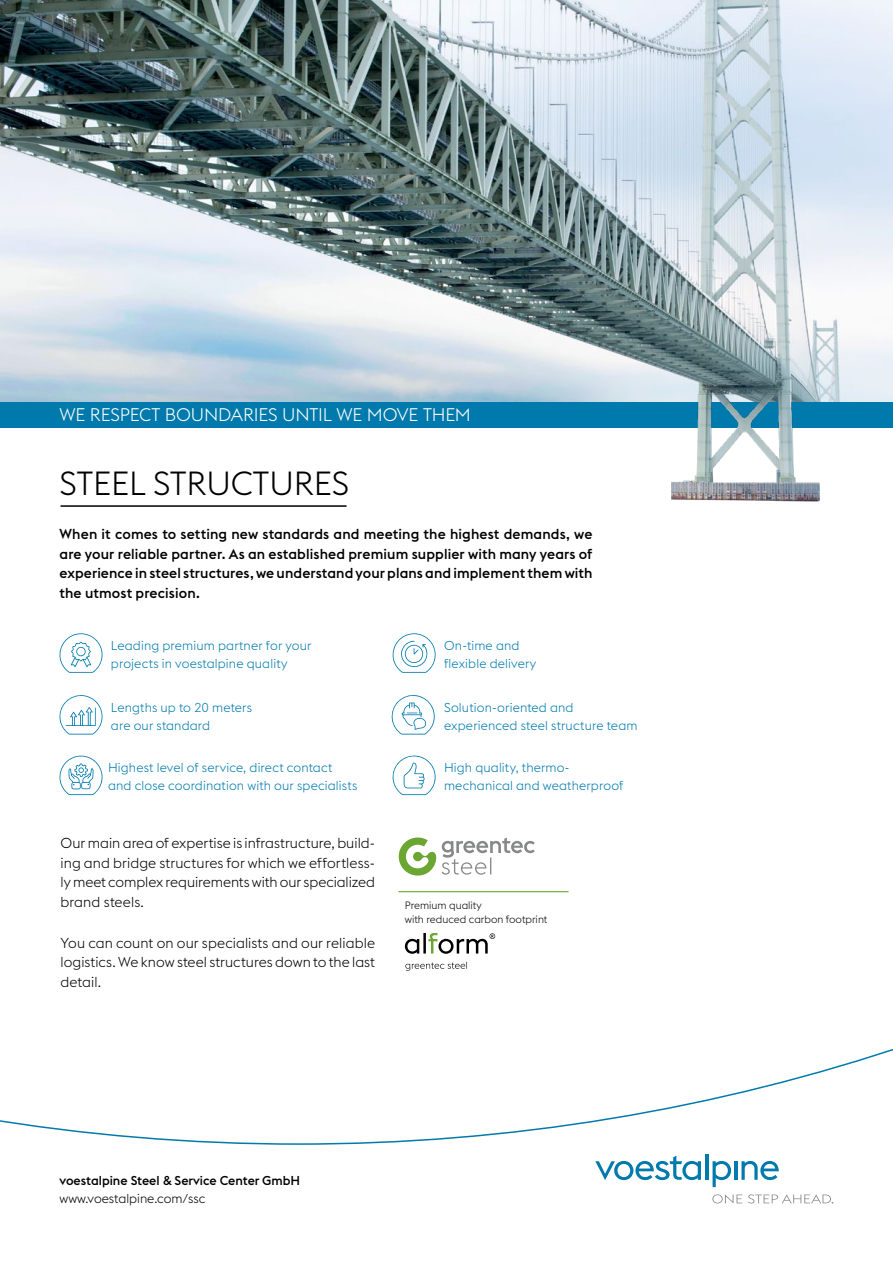
<style>
.page{position:relative;width:893px;height:1263px;background:#fff}
.page>*{position:absolute;margin:0;border:0;box-sizing:border-box;transform-origin:0 0}
.COVER_Headline{font:300 33px "voestalpine";color:#000}
.t1{font:300 18px "voestalpine";letter-spacing:-.01em;color:#fff}
.Fließtext{font:300 14.25px/19.5px "voestalpine";color:#000;text-align:justify}
.Fließtext-2{font:500 14.25px/19.5px "voestalpine";letter-spacing:.005em;color:#000;text-align:justify}
.COVER_Balken_Gross{font:300 13.5px "voestalpine";color:#fff}
.Fließtext-3{font:300 12.75px/18px "voestalpine";letter-spacing:.01em;color:#007aac}
.t2{font:500 12.75px "voestalpine";color:#000}
.t3{font:300 12.75px "voestalpine";color:#000}
.t4{font:300 10.5px/13.5px "voestalpine";color:#000}
</style>
<div class="page">
<svg style="left:0;top:1048px;width:893px;height:97px"></svg>
<svg style="left:595px;top:1156px;width:106px;height:24px"></svg>
<hr style="left:705px;top:1154px;width:3px;height:26px;background:#007aac">
<svg style="left:713px;top:1161px;width:18px;height:26px"></svg>
<hr style="left:734px;top:1161px;width:3px;height:19px;background:#007aac">
<svg style="left:741px;top:1161px;width:38px;height:19px"></svg>
<svg style="left:712px;top:1194px;width:30px;height:9px"></svg>
<svg style="left:748px;top:1194px;width:85px;height:9px"></svg>
<img style="left:0;top:0;width:642px;height:402px">
<div style="left:0;top:402px;width:893px;height:25px;background:#007aac"></div>
<img style="left:642px;top:0;width:251px;height:502px">
<hr style="left:61px;top:505px;width:286px;height:2px;background:#000">
<svg style="left:60px;top:695px;width:42px;height:39px"></svg>
<svg style="left:60px;top:633px;width:42px;height:40px"></svg>
<svg style="left:393px;top:633px;width:43px;height:40px"></svg>
<svg style="left:392px;top:695px;width:43px;height:39px"></svg>
<svg style="left:393px;top:755px;width:43px;height:40px"></svg>
<svg style="left:60px;top:756px;width:42px;height:39px"></svg>
<svg style="left:399px;top:837px;width:136px;height:38px"></svg>
<hr style="left:398px;top:891px;width:171px;height:1px;background:#6ca632">
<svg style="left:405px;top:933px;width:90px;height:21px"></svg>
<svg style="left:405px;top:962px;width:62px;height:9px"></svg>
<p class="t1" style="left:60px;top:404px;width:413px">WE RESPECT BOUNDARIES UNTIL WE MOVE THEM</p>
<p class="COVER_Balken_Gross" style="left:61px;top:407px;width:169px">Tafeln und Handelsformate</p>
<p class="COVER_Headline" style="left:60px;top:465px;width:291px">STEEL STRUCTURES</p>
<p class="Fließtext-2" style="left:60px;top:525px;width:534px">When it comes to setting new standards and meeting the highest demands, we are your reliable partner. As an established premium supplier with many years of experience in steel structures, we understand your plans and implement them with the utmost precision.</p>
<p class="Fließtext-3" style="left:111px;top:636px;width:202px">Leading premium partner for your projects in voestalpine quality</p>
<p class="Fließtext-3" style="left:444px;top:636px;width:94px">On-time and flexible delivery</p>
<p class="Fließtext-3" style="left:111px;top:698px;width:143px">Lengths up to 20 meters</p>
<p class="Fließtext-3" style="left:111px;top:716px;width:101px">are our standard</p>
<p class="Fließtext-3" style="left:444px;top:698px;width:195px">Solution-oriented and experienced steel structure team</p>
<p class="Fließtext-3" style="left:108px;top:759px;width:251px">Highest level of service, direct contact and close coordination with our specialists</p>
<p class="Fließtext-3" style="left:444px;top:759px;width:181px">High quality, thermo&shy;mechanical and weatherproof</p>
<p class="Fließtext" style="left:61px;top:833px;width:316px">Our main area of expertise is infrastructure, build&shy;ing and bridge structures for which we effortless&shy;ly meet complex requirements with our specialized brand steels.</p>
<p class="Fließtext" style="left:61px;top:933px;width:316px">You can count on our specialists and our reliable logistics. We know steel structures down to the last detail.</p>
<p class="t4" style="left:405px;top:899px;width:144px">Premium quality<br>with reduced carbon footprint</p>
<p class="t2" style="left:60px;top:1173px;width:242px">voestalpine Steel &amp; Service Center GmbH</p>
<p class="t3" style="left:60px;top:1191px;width:147px">www.voestalpine.com/ssc</p>
</div>
